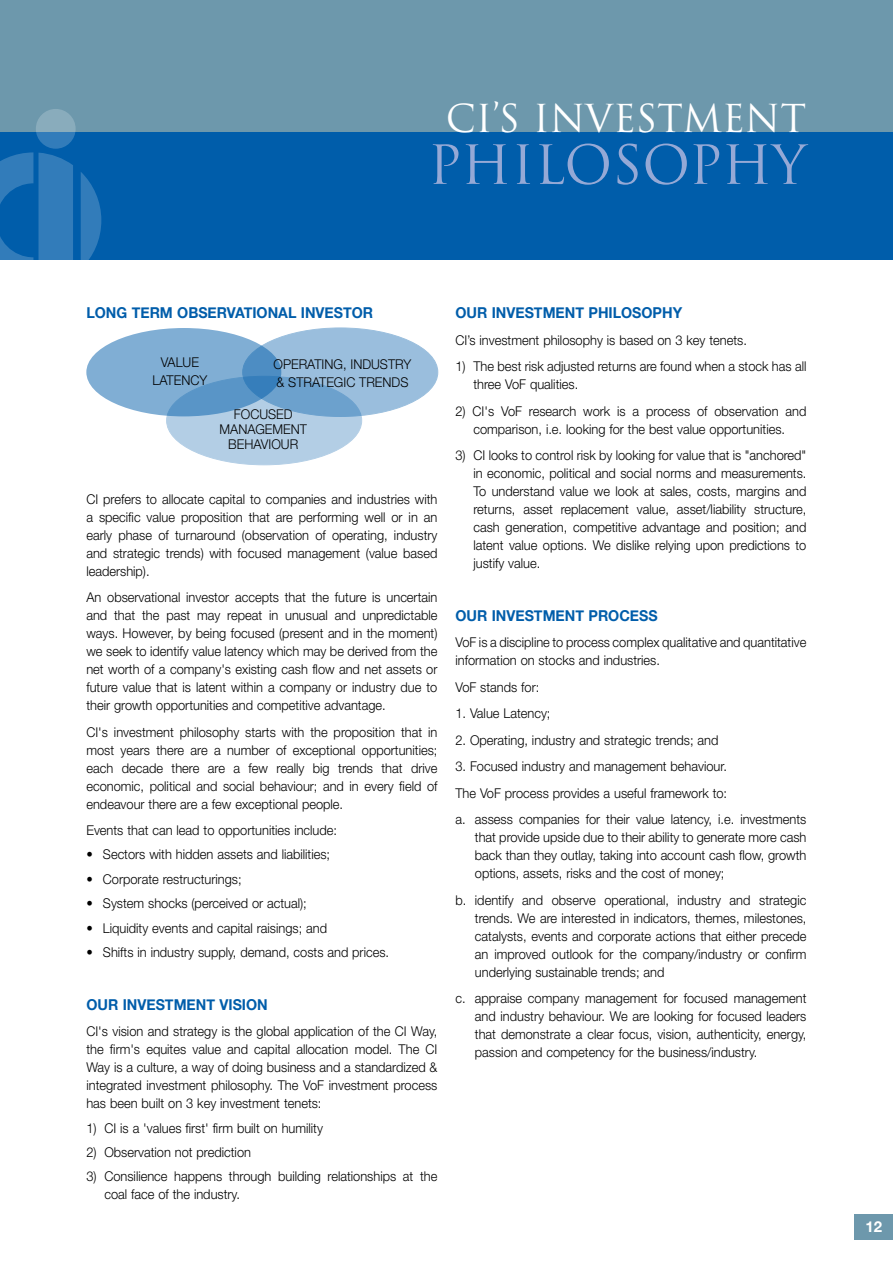
<style>
.page{position:relative;width:893px;height:1263px;background:#fff}
.page>*{position:absolute;margin:0;border:0;box-sizing:border-box;transform-origin:0 0}
.t1{font:52.5px "Trajan";color:#95a9d6}
.t2{font:37.5px "Trajan";color:#fff}
.t3{font:700 15px "Helvetica Neue";color:#005daa;scale:.95 1}
.t4{font:700 15px "Helvetica Neue";color:#fff}
.t5{font:300 13.5px/18px "Helvetica Neue";color:#000;text-align:justify;scale:.95 1}
</style>
<div class="page">
<div style="left:855px;top:1214px;width:38px;height:25px;background:#6d98ac"></div>
<div style="left:0;top:132px;width:893px;height:127px;background:#005daa"></div>
<div style="left:0;top:0;width:893px;height:132px;background:#6d98ac"></div>
<div style="left:39px;top:153px;width:34px;height:106px;background:#327cba"></div>
<svg style="left:36px;top:109px;width:40px;height:40px"></svg>
<svg style="left:0;top:152px;width:33px;height:107px"></svg>
<svg style="left:81px;top:172px;width:20px;height:87px"></svg>
<div style="left:86px;top:328px;width:195px;height:88px;background:#80aed4;border-radius:50%"></div>
<svg style="left:243px;top:328px;width:195px;height:88px;background:#93bada"></svg>
<svg style="left:167px;top:376px;width:195px;height:89px;background:#92b9da"></svg>
<h2 class="t2" style="left:446px;top:95px;width:362px">CI’S INVESTMENT</h2>
<h1 class="t1" style="left:428px;top:133px;width:380px">PHILOSOPHY</h1>
<p class="t3" style="left:86px;top:301px;width:303px">LONG TERM OBSERVATIONAL INVESTOR</p>
<p class="t5" style="left:152px;top:352px;width:59px;text-align:center">VALUE<br>LATENCY</p>
<p class="t5" style="left:274px;top:355px;width:147px">OPERATING, INDUSTRY &amp; STRATEGIC TRENDS</p>
<p class="t5" style="left:220px;top:406px;width:94px;line-height:15px;text-align:center">FOCUSED<br>MANAGEMENT<br>BEHAVIOUR</p>
<p class="t5" style="left:86px;top:489px;width:371px">CI prefers to allocate capital to companies and industries with a specific value proposition that are performing well or in an early phase of turnaround (observation of operating, industry and strategic trends) with focused management (value based leadership).</p>
<p class="t5" style="left:86px;top:588px;width:371px">An observational investor accepts that the future is uncertain and that the past may repeat in unusual and unpredictable ways. However, by being focused (present and in the moment) we seek to identify value latency which may be derived from the net worth of a company's existing cash flow and net assets or future value that is latent within a company or industry due to their growth opportunities and competitive advantage.</p>
<p class="t5" style="left:86px;top:722px;width:371px">CI's investment philosophy starts with the proposition that in most years there are a number of exceptional opportunities; each decade there are a few really big trends that drive economic, political and social behaviour; and in every field of endeavour there are a few exceptional people.</p>
<p class="t5" style="left:86px;top:821px;width:265px">Events that can lead to opportunities include:</p>
<p class="t5" style="left:86px;top:845px;width:258px">• Sectors with hidden assets and liabilities;</p>
<p class="t5" style="left:86px;top:870px;width:165px">• Corporate restructurings;</p>
<p class="t5" style="left:86px;top:894px;width:233px">• System shocks (perceived or actual);</p>
<p class="t5" style="left:86px;top:918px;width:255px">• Liquidity events and capital raisings; and</p>
<p class="t5" style="left:86px;top:943px;width:320px">• Shifts in industry supply, demand, costs and prices.</p>
<p class="t3" style="left:86px;top:992px;width:192px">OUR INVESTMENT VISION</p>
<p class="t5" style="left:86px;top:1022px;width:371px">CI's vision and strategy is the global application of the CI Way, the firm's equites value and capital allocation model. The CI Way is a culture, a way of doing business and a standardized &amp; integrated investment philosophy. The VoF investment process has been built on 3 key investment tenets:</p>
<p class="t5" style="left:86px;top:1118px;width:251px">1) CI is a 'values first' firm built on humility</p>
<p class="t5" style="left:86px;top:1143px;width:175px">2) Observation not prediction</p>
<p class="t5" style="left:104px;top:1167px;width:352px;text-indent:-18px">3) Consilience happens through building relationships at the coal face of the industry.</p>
<p class="t3" style="left:455px;top:301px;width:240px">OUR INVESTMENT PHILOSOPHY</p>
<p class="t5" style="left:455px;top:330px;width:308px">CI’s investment philosophy is based on 3 key tenets.</p>
<p class="t5" style="left:473px;top:357px;width:352px;text-indent:-18px">1) The best risk adjusted returns are found when a stock has all three VoF qualities.</p>
<p class="t5" style="left:455px;top:401px;width:371px;text-align:center">2) CI's VoF research work is a process of observation and comparison, i.e. looking for the best value opportunities.</p>
<p class="t5" style="left:473px;top:446px;width:352px;text-indent:-18px">3) CI looks to control risk by looking for value that is "anchored" in economic, political and social norms and measurements.<br>To understand value we look at sales, costs, margins and returns, asset replacement value, asset/liability structure, cash generation, competitive advantage and position; and latent value options. We dislike relying upon predictions to justify value.</p>
<p class="t3" style="left:455px;top:603px;width:214px">OUR INVESTMENT PROCESS</p>
<p class="t5" style="left:455px;top:633px;width:371px">VoF is a discipline to process complex qualitative and quantitative information on stocks and industries.</p>
<p class="t5" style="left:455px;top:677px;width:90px">VoF stands for:</p>
<p class="t5" style="left:455px;top:704px;width:102px">1. Value Latency;</p>
<p class="t5" style="left:455px;top:730px;width:278px">2. Operating, industry and strategic trends; and</p>
<p class="t5" style="left:455px;top:753px;width:371px;line-height:26.5px;text-align:left">3. Focused industry and management behaviour.<br>The VoF process provides a useful framework to:<br>a. assess companies for their value latency, i.e. investments</p>
<p class="t5" style="left:475px;top:828px;width:350px">that provide upside due to their ability to generate more cash back than they outlay, taking into account cash flow, growth options, assets, risks and the cost of money;</p>
<p class="t5" style="left:475px;top:890px;width:350px;text-indent:-19px">b. identify and observe operational, industry and strategic trends. We are interested in indicators, themes, milestones, catalysts, events and corporate actions that either precede an improved outlook for the company/industry or confirm underlying sustainable trends; and</p>
<p class="t5" style="left:475px;top:989px;width:350px;text-indent:-19px">c. appraise company management for focused management and industry behaviour. We are looking for focused leaders that demonstrate a clear focus, vision, authenticity, energy, passion and competency for the business/industry.</p>
<p class="t4" style="left:865px;top:1214px;width:18px">12</p>
</div>
